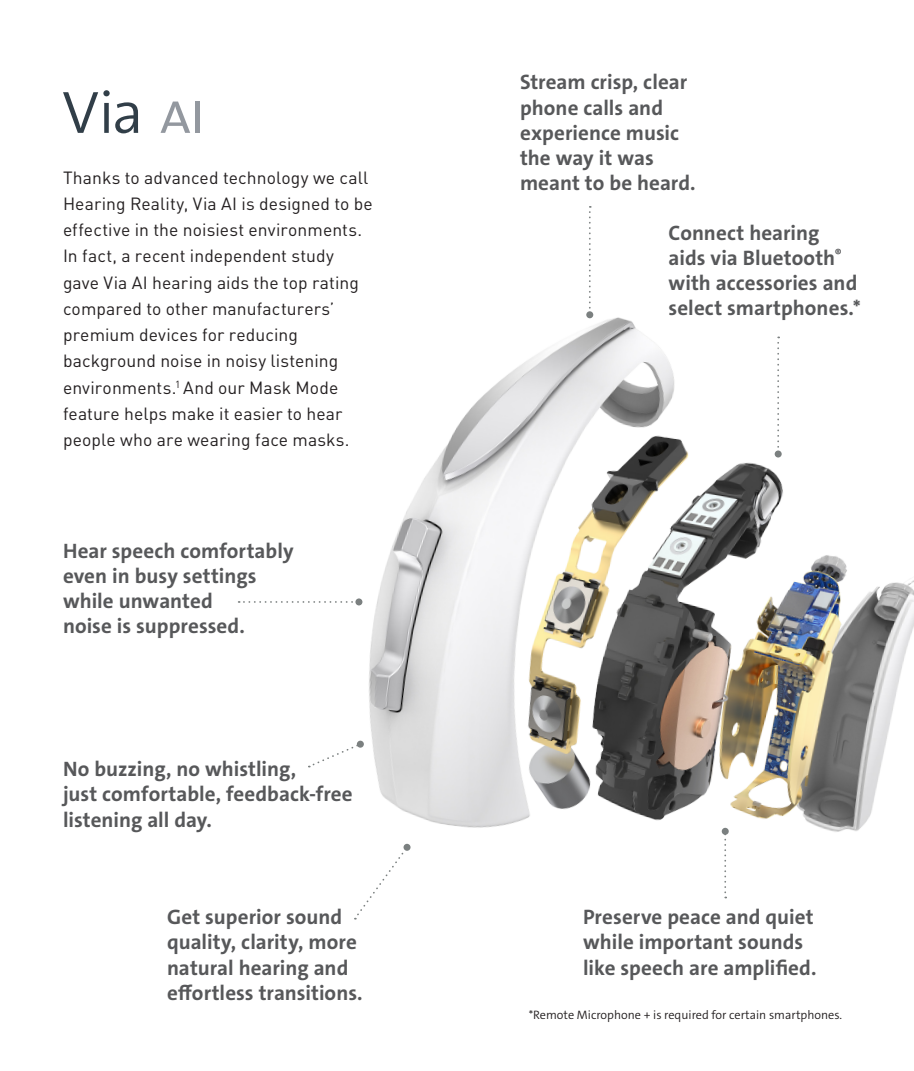
<style>
.page{position:relative;width:914px;height:1071px;background:#fff}
.page>*{position:absolute;margin:0;border:0;box-sizing:border-box;transform-origin:0 0}
.t1{font:700 21px/25.2px "The Sans C5";color:#57585a}
.ST_BodyCopy{font:17.5px/26.2px "DINOT";letter-spacing:.005em;color:#231f20}
.ST_BodyCopy-2{font:300 12.25px "The Sans C5";color:#231f20}
</style>
<div class="page">
<img style="left:238px;top:243px;width:676px;height:677px">
<svg style="left:239px;top:601px;width:116px;height:2px"></svg>
<div style="left:355px;top:598px;width:7px;height:7px;background:#7b8080;border-radius:50%"></div>
<svg style="left:724px;top:835px;width:2px;height:63px"></svg>
<div style="left:721px;top:828px;width:7px;height:7px;background:#7b8080;border-radius:50%"></div>
<svg style="left:589px;top:206px;width:1px;height:105px"></svg>
<div style="left:586px;top:311px;width:7px;height:7px;background:#7b8080;border-radius:50%"></div>
<svg style="left:309px;top:743px;width:52px;height:24px"></svg>
<div style="left:357px;top:741px;width:7px;height:7px;background:#7b8080;border-radius:50%"></div>
<svg style="left:777px;top:337px;width:2px;height:114px"></svg>
<div style="left:774px;top:451px;width:7px;height:7px;background:#7b8080;border-radius:50%"></div>
<svg style="left:355px;top:846px;width:53px;height:74px"></svg>
<div style="left:403px;top:844px;width:7px;height:7px;background:#7b8080;border-radius:50%"></div>
<svg style="left:63px;top:90px;width:75px;height:43px"></svg>
<svg style="left:160px;top:102px;width:30px;height:31px"></svg>
<div style="left:195px;top:102px;width:5px;height:31px;background:#93989f"></div>
<p class="ST_BodyCopy" style="left:63px;top:164px;width:311px">Thanks to advanced technology we call Hearing Reality, Via AI is designed to be effective in the noisiest environments.<br>In fact, a recent independent study gave Via AI hearing aids the top rating compared to other manufacturers’ premium devices for reducing background noise in noisy listening environments.<sup>1</sup> And our Mask Mode feature helps make it easier to hear people who are wearing face masks.</p>
<p class="t1" style="left:63px;top:538px;width:232px">Hear speech comfortably even in busy settings while unwanted<br>noise is suppressed.</p>
<p class="t1" style="left:63px;top:757px;width:291px">No buzzing, no whistling,<br>just comfortable, feedback-free listening all day.</p>
<p class="t1" style="left:167px;top:905px;width:197px">Get superior sound quality, clarity, more natural hearing and effortless transitions.</p>
<p class="t1" style="left:520px;top:70px;width:177px">Stream crisp, clear phone calls and experience music the way it was meant to be heard.</p>
<p class="t1" style="left:668px;top:220px;width:194px">Connect hearing aids via Bluetooth<sup>® </sup>with accessories and select smartphones.*</p>
<p class="t1" style="left:583px;top:905px;width:235px">Preserve peace and quiet while important sounds like speech are amplified.</p>
<p class="ST_BodyCopy-2" style="left:528px;top:1007px;width:315px">*Remote Microphone + is required for certain smartphones.</p>
</div>
